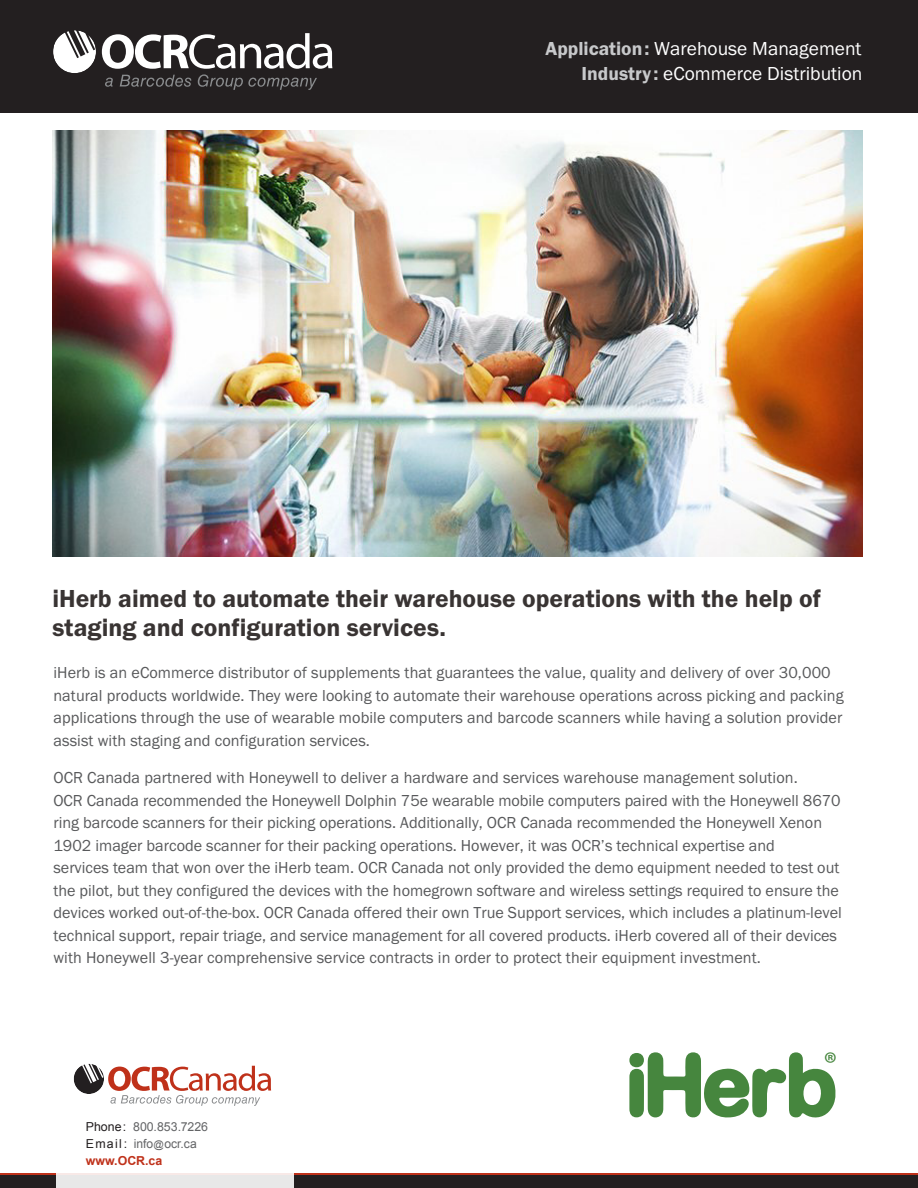
<style>
.page{position:relative;width:918px;height:1188px;background:#fff}
.page>*{position:absolute;margin:0;border:0;box-sizing:border-box;transform-origin:0 0}
.t1{font:31.65px "Myriad Pro";color:#46863e}
.t2{font:25.5px/28.5px "Franklin Gothic URW Dem";color:#393433}
.t3{font:19.5px/24.5px "Franklin Gothic URW Boo";color:#fff;text-align:right}
.t4{font:16.5px/22.5px "Franklin Gothic URW Boo";color:#58595b}
.t5{font:12.3px/17.2px "Arial";color:#636466}
.s1{font-family:"Franklin Gothic URW Dem";color:#c7c8ca}
.s2{color:#231f20}
.s3{font-size:10.5px}
.s4{font-weight:700;color:#bf311a}
</style>
<div class="page">
<div style="left:0;top:0;width:918px;height:113px;background:#231f20"></div>
<svg style="left:53px;top:30px;width:43px;height:43px"></svg>
<svg style="left:102px;top:33px;width:230px;height:57px"></svg>
<div style="left:0;top:1173px;width:918px;height:5px;background:#bf311a"></div>
<div style="left:0;top:1175px;width:918px;height:13px;background:#231f20"></div>
<div style="left:56px;top:1021px;width:237px;height:167px;background:#fff"></div>
<svg style="left:74px;top:1064px;width:197px;height:42px"></svg>
<img style="left:52px;top:130px;width:810px;height:426px">
<svg style="left:629px;top:1052px;width:207px;height:66px"></svg>
<div style="left:629px;top:1053px;width:15px;height:14px;background:#46863e;border-radius:50%"></div>
<p class="t3" style="left:546px;top:36px;width:318px"><span class="s1">Application:</span> Warehouse Management<br><span class="s1">Industry :</span> eCommerce Distribution</p>
<h2 class="t2" style="left:52px;top:584px;width:770px">iHerb aimed to automate their warehouse operations with the help of staging and configuration services.</h2>
<p class="t4" style="left:53px;top:661px;width:792px">iHerb is an eCommerce distributor of supplements that guarantees the value, quality and delivery of over 30,000 natural products worldwide. They were looking to automate their warehouse operations across picking and packing applications through the use of wearable mobile computers and barcode scanners while having a solution provider assist with staging and configuration services.</p>
<p class="t4" style="left:53px;top:766px;width:790px">OCR Canada partnered with Honeywell to deliver a hardware and services warehouse management solution.<br>OCR Canada recommended the Honeywell Dolphin 75e wearable mobile computers paired with the Honeywell 8670 ring barcode scanners for their picking operations. Additionally, OCR Canada recommended the Honeywell Xenon 1902 imager barcode scanner for their packing operations. However, it was OCR’s technical expertise and<br>services team that won over the iHerb team. OCR Canada not only provided the demo equipment needed to test out the pilot, but they configured the devices with the homegrown software and wireless settings required to ensure the devices worked out-of-the-box. OCR Canada offered their own True Support services, which includes a platinum-level technical support, repair triage, and service management for all covered products. iHerb covered all of their devices with Honeywell 3-year comprehensive service contracts in order to protect their equipment investment.</p>
<p class="t5" style="left:86px;top:1118px;width:124px"><span class="s2">Phone:</span> 800.853.7226<br><span class="s2">Email :</span> info<span class="s3">@</span>ocr.ca <span class="s4">www.OCR.ca</span></p>
<h1 class="t1" style="left:824px;top:1044px;width:15px">®</h1>
</div>
